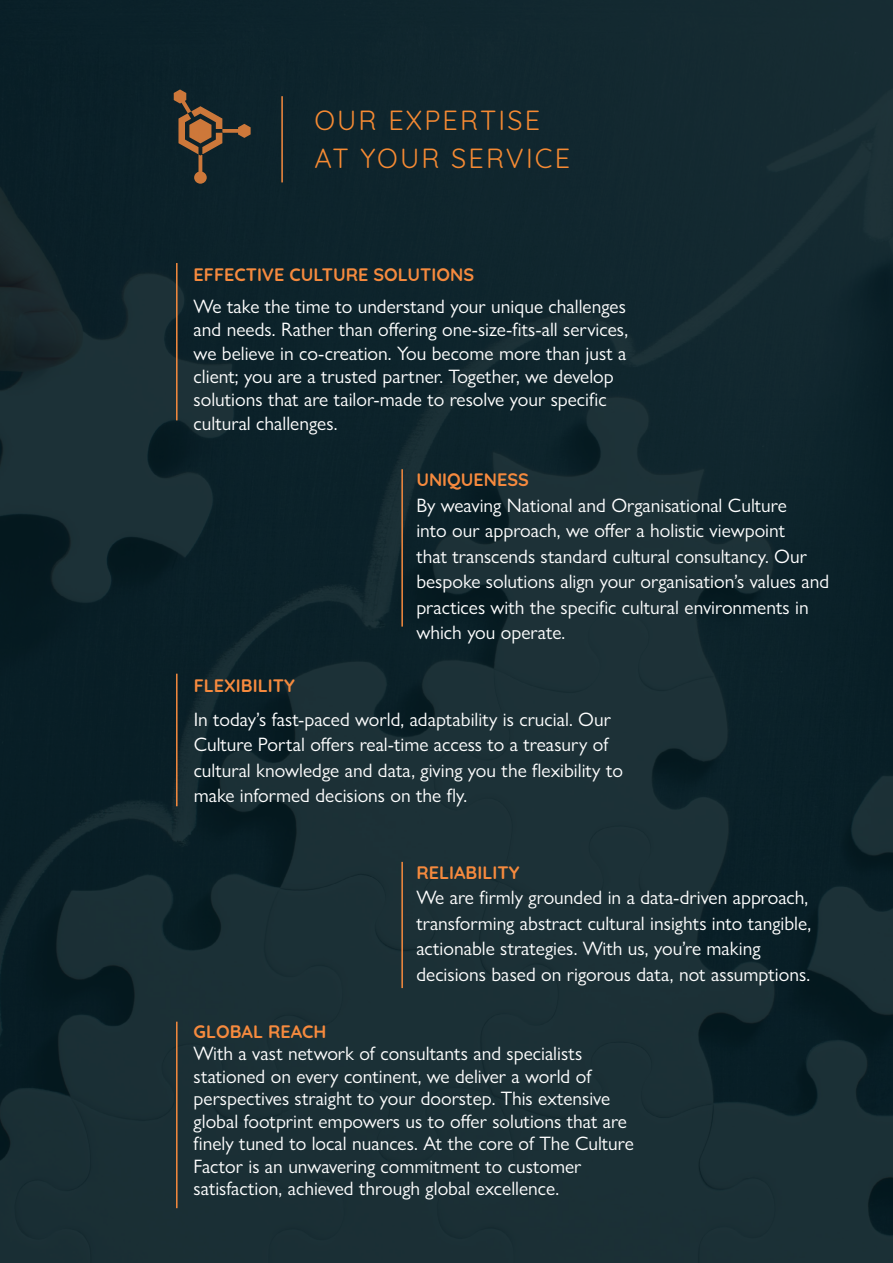
<style>
.page{position:relative;width:893px;height:1263px;background:#132930}
.page>*{position:absolute;margin:0;border:0;box-sizing:border-box;transform-origin:0 0}
.t1{font:27px/37.5px "Quicksand";letter-spacing:.08em;color:#f68a33}
.t2{font:19.5px/25.5px "Gill Sans Nova";color:#fff}
.t3{font:700 18px "Quicksand";color:#f68a3e}
</style>
<div class="page">
<hr style="left:176px;top:263px;width:2px;height:157px;background:#f68a3e">
<hr style="left:401px;top:469px;width:2px;height:158px;background:#f68a3e">
<hr style="left:176px;top:674px;width:2px;height:132px;background:#f68a3e">
<hr style="left:401px;top:862px;width:2px;height:126px;background:#f68a3e">
<hr style="left:176px;top:1022px;width:2px;height:186px;background:#f68a3e">
<hr style="left:281px;top:96px;width:2px;height:86px;background:#f68a3e">
<svg style="left:174px;top:89px;width:77px;height:95px"></svg>
<h1 class="t1" style="left:314px;top:99px;width:257px">OUR EXPERTISE<br>AT YOUR SERVICE</h1>
<p class="t3" style="left:194px;top:260px;width:282px">EFFECTIVE CULTURE SOLUTIONS</p>
<p class="t2" style="left:194px;top:294px;width:436px;line-height:23.4px">We take the time to understand your unique challenges and needs. Rather than offering one-size-fits-all services, we believe in co-creation. You become more than just a client; you are a trusted partner. Together, we develop solutions that are tailor-made to resolve your specific cultural challenges.</p>
<p class="t3" style="left:416px;top:465px;width:114px">UNIQUENESS</p>
<p class="t2" style="left:416px;top:492px;width:414px">By weaving National and Organisational Culture<br>into our approach, we offer a holistic viewpoint<br>that transcends standard cultural consultancy. Our bespoke solutions align your organisation’s values and practices with the specific cultural environments in which you operate.</p>
<p class="t3" style="left:194px;top:670px;width:103px">FLEXIBILITY</p>
<p class="t2" style="left:194px;top:706px;width:431px">In today’s fast-paced world, adaptability is crucial. Our Culture Portal offers real-time access to a treasury of cultural knowledge and data, giving you the flexibility to make informed decisions on the fly.</p>
<p class="t3" style="left:416px;top:857px;width:105px">RELIABILITY</p>
<p class="t2" style="left:416px;top:885px;width:396px">We are firmly grounded in a data-driven approach, transforming abstract cultural insights into tangible, actionable strategies. With us, you’re making decisions based on rigorous data, not assumptions.</p>
<p class="t3" style="left:194px;top:1016px;width:134px">GLOBAL REACH</p>
<p class="t2" style="left:194px;top:1042px;width:442px;line-height:22.5px">With a vast network of consultants and specialists stationed on every continent, we deliver a world of perspectives straight to your doorstep. This extensive global footprint empowers us to offer solutions that are finely tuned to local nuances. At the core of The Culture Factor is an unwavering commitment to customer satisfaction, achieved through global excellence.</p>
</div>
